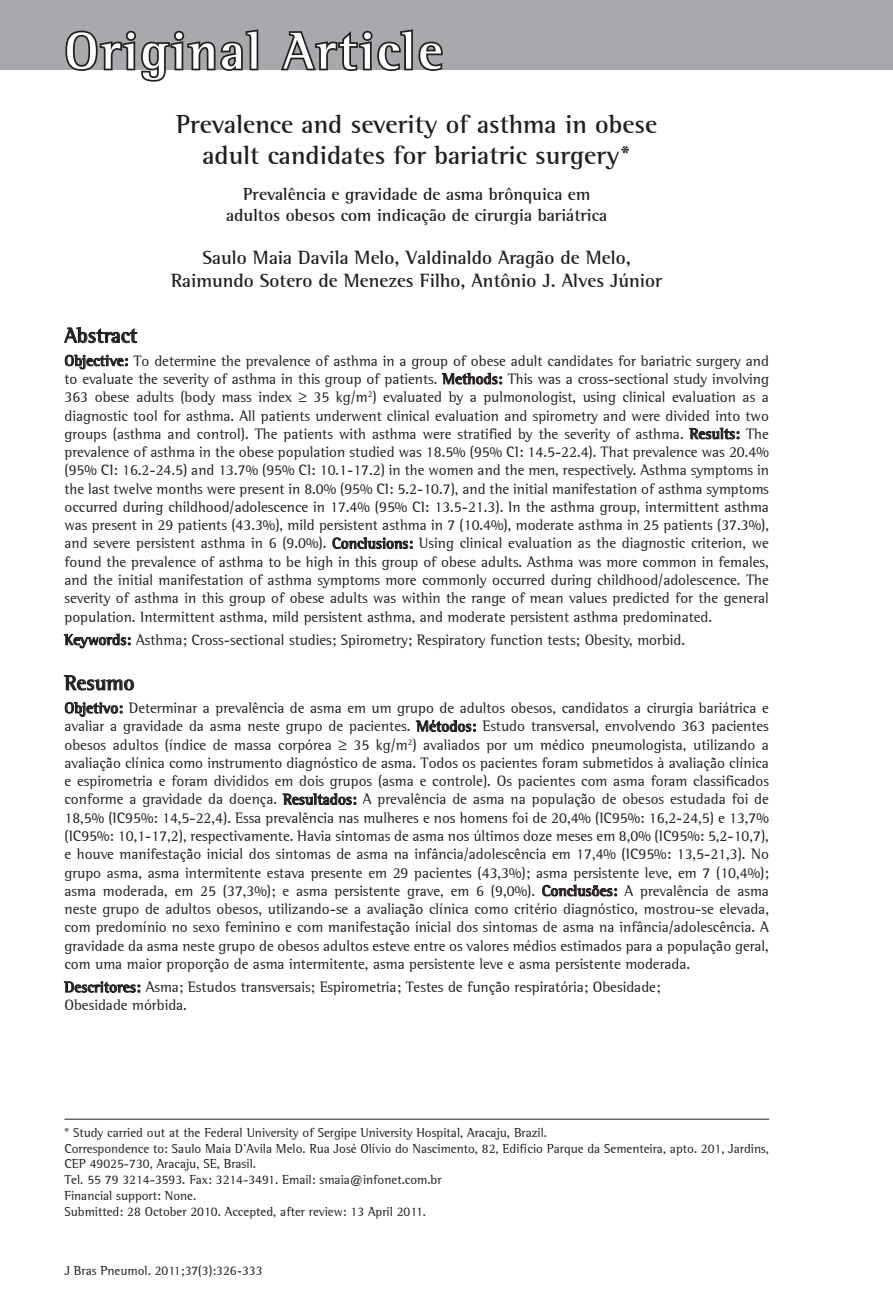
<style>
.page{position:relative;width:893px;height:1315px;background:#fff}
.page>*{position:absolute;margin:0;border:0;box-sizing:border-box;transform-origin:0 0}
.capítulo{font:700 52.5px "Libre Semi Serif S Si";letter-spacing:.05em;color:#fff}
.Título___1o_idioma{font:700 26.25px/31.5px "Libre Semi Serif S Si";color:#231f20;text-align:center}
.Resumo___título{font:700 21px "Libre Semi Serif S Si";color:#231f20}
.Autores{font:700 19.25px/23.1px "Libre Semi Serif S Si";color:#231f20;text-align:center}
.Título___2o_idioma{font:700 17.5px/21px "Libre Semi Serif S Si";color:#231f20;text-align:center}
.Resumo{font:15.22px/18.2px "Libre Semi Serif S Si";color:#231f20;text-align:justify}
.Palavras-chave{font:15.22px/18.2px "Libre Semi Serif S Si";color:#231f20}
.Endereço{font:13.12px/15.8px "Libre Semi Serif S Si";color:#231f20}
.rodapé{font:13.12px "Libre Semi Serif S Si";color:#231f20}
.s1{font-weight:700}
</style>
<div class="page">
<div style="left:0;top:0;width:893px;height:70px;background:#a8a9ad"></div>
<svg style="left:65px;top:327px;width:72px;height:16px"></svg>
<svg style="left:65px;top:355px;width:63px;height:14px"></svg>
<svg style="left:442px;top:373px;width:60px;height:11px"></svg>
<svg style="left:689px;top:428px;width:50px;height:11px"></svg>
<svg style="left:333px;top:537px;width:79px;height:12px"></svg>
<svg style="left:64px;top:634px;width:67px;height:14px"></svg>
<svg style="left:64px;top:675px;width:70px;height:15px"></svg>
<svg style="left:65px;top:702px;width:57px;height:14px"></svg>
<svg style="left:416px;top:719px;width:60px;height:12px"></svg>
<svg style="left:283px;top:793px;width:73px;height:12px"></svg>
<svg style="left:542px;top:885px;width:75px;height:11px"></svg>
<svg style="left:64px;top:981px;width:76px;height:11px"></svg>
<hr style="left:64px;top:1118px;width:705px;height:1px;background:#231f20">
<svg style="left:65px;top:29px;width:194px;height:53px"></svg>
<svg style="left:281px;top:29px;width:162px;height:42px"></svg>
<p class="capítulo" style="left:64px;top:19px;width:380px">Original Article</p>
<p class="Título___1o_idioma" style="left:176px;top:108px;width:483px">Prevalence and severity of asthma in obese adult candidates for bariatric surgery*</p>
<p class="Título___2o_idioma" style="left:226px;top:184px;width:383px">Prevalência e gravidade de asma brônquica em adultos obesos com indicação de cirurgia bariátrica</p>
<p class="Autores" style="left:171px;top:246px;width:493px">Saulo Maia Davila Melo, Valdinaldo Aragão de Melo,<br>Raimundo Sotero de Menezes Filho, Antônio J. Alves Júnior</p>
<p class="Resumo___título" style="left:64px;top:322px;width:74px">Abstract</p>
<p class="Resumo" style="left:64px;top:351px;width:706px"><span class="s1">Objective:</span> To determine the prevalence of asthma in a group of obese adult candidates for bariatric surgery and to evaluate the severity of asthma in this group of patients. <span class="s1">Methods:</span> This was a cross-sectional study involving 363 obese adults (body mass index ≥ 35 kg/m<sup>2</sup>) evaluated by a pulmonologist, using clinical evaluation as a diagnostic tool for asthma. All patients underwent clinical evaluation and spirometry and were divided into two groups (asthma and control). The patients with asthma were stratified by the severity of asthma. <span class="s1">Results:</span> The prevalence of asthma in the obese population studied was 18.5% (95% CI: 14.5-22.4). That prevalence was 20.4% (95% CI: 16.2-24.5) and 13.7% (95% CI: 10.1-17.2) in the women and the men, respectively. Asthma symptoms in the last twelve months were present in 8.0% (95% CI: 5.2-10.7), and the initial manifestation of asthma symptoms occurred during childhood/adolescence in 17.4% (95% CI: 13.5-21.3). In the asthma group, intermittent asthma was present in 29 patients (43.3%), mild persistent asthma in 7 (10.4%), moderate asthma in 25 patients (37.3%), and severe persistent asthma in 6 (9.0%). <span class="s1">Conclusions:</span> Using clinical evaluation as the diagnostic criterion, we found the prevalence of asthma to be high in this group of obese adults. Asthma was more common in females, and the initial manifestation of asthma symptoms more commonly occurred during childhood/adolescence. The severity of asthma in this group of obese adults was within the range of mean values predicted for the general population. Intermittent asthma, mild persistent asthma, and moderate persistent asthma predominated.</p>
<p class="Palavras-chave" style="left:64px;top:630px;width:622px"><span class="s1">Keywords:</span> Asthma; Cross-sectional studies; Spirometry; Respiratory function tests; Obesity, morbid.</p>
<p class="Resumo___título" style="left:64px;top:670px;width:72px">Resumo</p>
<p class="Resumo" style="left:64px;top:699px;width:706px"><span class="s1">Objetivo:</span> Determinar a prevalência de asma em um grupo de adultos obesos, candidatos a cirurgia bariátrica e avaliar a gravidade da asma neste grupo de pacientes. <span class="s1">Métodos:</span> Estudo transversal, envolvendo 363 pacientes obesos adultos (índice de massa corpórea ≥ 35 kg/m<sup>2</sup>) avaliados por um médico pneumologista, utilizando a avaliação clínica como instrumento diagnóstico de asma. Todos os pacientes foram submetidos à avaliação clínica e espirometria e foram divididos em dois grupos (asma e controle). Os pacientes com asma foram classificados conforme a gravidade da doença. <span class="s1">Resultados:</span> A prevalência de asma na população de obesos estudada foi de 18,5% (IC95%: 14,5-22,4). Essa prevalência nas mulheres e nos homens foi de 20,4% (IC95%: 16,2-24,5) e 13,7% (IC95%: 10,1-17,2), respectivamente. Havia sintomas de asma nos últimos doze meses em 8,0% (IC95%: 5,2-10,7), e houve manifestação inicial dos sintomas de asma na infância/adolescência em 17,4% (IC95%: 13,5-21,3). No grupo asma, asma intermitente estava presente em 29 pacientes (43,3%); asma persistente leve, em 7 (10,4%); asma moderada, em 25 (37,3%); e asma persistente grave, em 6 (9,0%). <span class="s1">Conclusões:</span> A prevalência de asma neste grupo de adultos obesos, utilizando-se a avaliação clínica como critério diagnóstico, mostrou-se elevada, com predomínio no sexo feminino e com manifestação inicial dos sintomas de asma na infância/adolescência. A gravidade da asma neste grupo de obesos adultos esteve entre os valores médios estimados para a população geral, com uma maior proporção de asma intermitente, asma persistente leve e asma persistente moderada.</p>
<p class="Palavras-chave" style="left:64px;top:978px;width:597px"><span class="s1">Descritores:</span> Asma; Estudos transversais; Espirometria; Testes de função respiratória; Obesidade;<br>Obesidade mórbida.</p>
<p class="Endereço" style="left:64px;top:1124px;width:484px">* Study carried out at the Federal University of Sergipe University Hospital, Aracaju, Brazil.</p>
<p class="Endereço" style="left:64px;top:1140px;width:706px">Correspondence to: Saulo Maia D’Avila Melo. Rua José Olívio do Nascimento, 82, Edifício Parque da Sementeira, apto. 201, Jardins,<br>CEP 49025-730, Aracaju, SE, Brasil.</p>
<p class="Endereço" style="left:64px;top:1171px;width:379px">Tel. 55 79 3214-3593. Fax: 3214-3491. Email: smaia@infonet.com.br</p>
<p class="Endereço" style="left:64px;top:1187px;width:133px">Financial support: None.</p>
<p class="Endereço" style="left:64px;top:1203px;width:363px">Submitted: 28 October 2010. Accepted, after review: 13 April 2011.</p>
<p class="rodapé" style="left:64px;top:1263px;width:200px">J Bras Pneumol. 2011;37(3):326-333</p>
</div>
